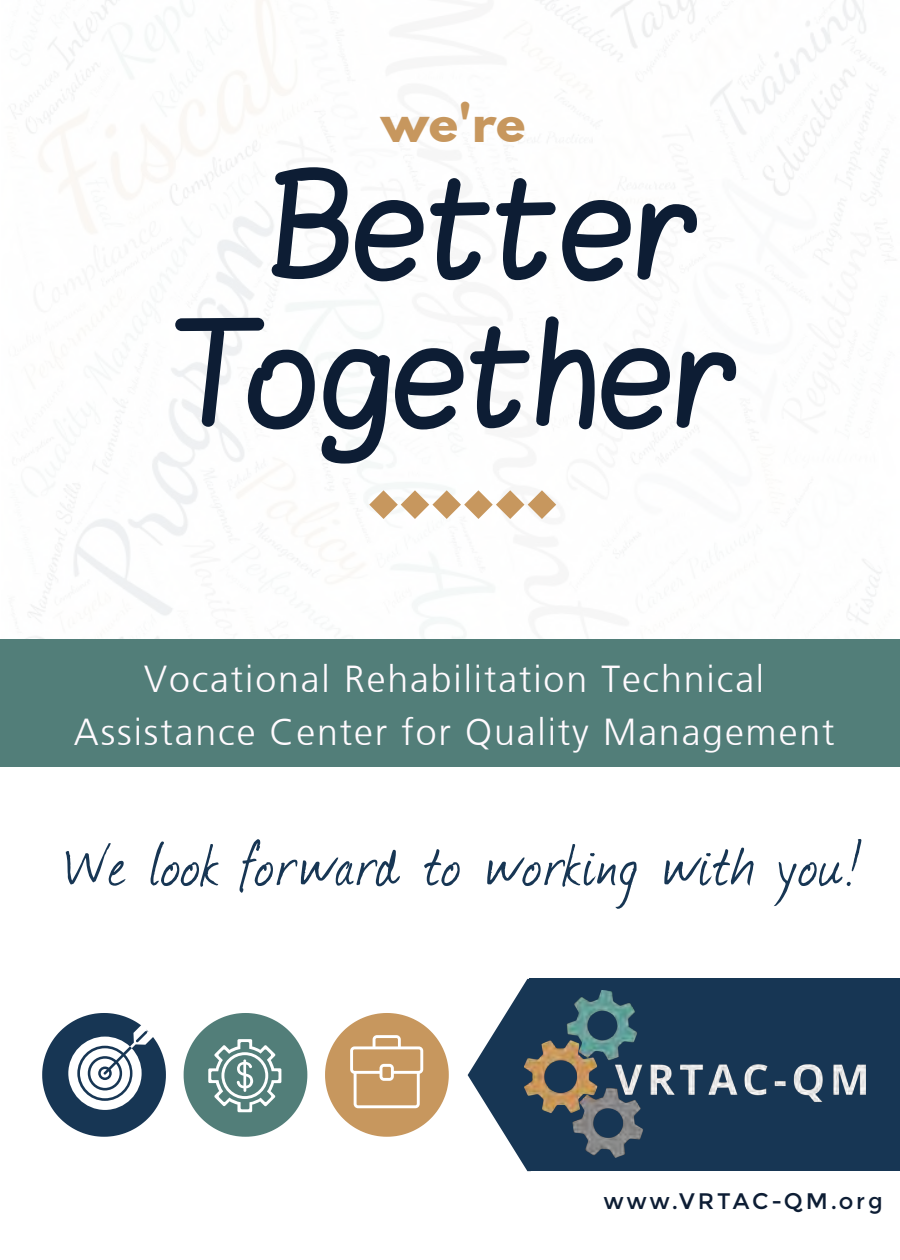
<style>
.page{position:relative;width:900px;height:1260px;background:#fff}
.page>*{position:absolute;margin:0;border:0;box-sizing:border-box;transform-origin:0 0}
.t1{font:71.75px "Journal";letter-spacing:.045em;color:#173654}
.t2{font:700 48.75px "League Spartan";color:#c7975e}
.t3{font:300 37.5px/53.2px "Articulate";letter-spacing:.05em;color:#fffafe;text-align:center}
.t4{font:22.5px "Montserrat";letter-spacing:.125em;color:#0d1d34}
</style>
<div class="page">
<div style="left:0;top:639px;width:900px;height:128px;background:#527e79"></div>
<svg style="left:272px;top:167px;width:359px;height:114px"></svg>
<svg style="left:637px;top:204px;width:60px;height:76px"></svg>
<svg style="left:175px;top:318px;width:355px;height:146px"></svg>
<svg style="left:536px;top:316px;width:200px;height:113px"></svg>
<svg style="left:369px;top:490px;width:187px;height:29px"></svg>
<div style="left:530px;top:979px;width:370px;height:192px;background:#173654"></div>
<svg style="left:468px;top:979px;width:62px;height:192px"></svg>
<img style="left:524px;top:991px;width:341px;height:167px">
<svg style="left:325px;top:1013px;width:124px;height:124px"></svg>
<svg style="left:184px;top:1013px;width:123px;height:124px"></svg>
<svg style="left:42px;top:1013px;width:124px;height:124px"></svg>
<p class="t2" style="left:381px;top:84px;width:146px">we're</p>
<h1 class="t3" style="left:74px;top:652px;width:762px">Vocational Rehabilitation Technical<br>Assistance Center for Quality Management</h1>
<p class="t1" style="left:65px;top:826px;width:797px">We look forward to working with you!</p>
<p class="t4" style="left:603px;top:1188px;width:281px">www.VRTAC-QM.org</p>
</div>
